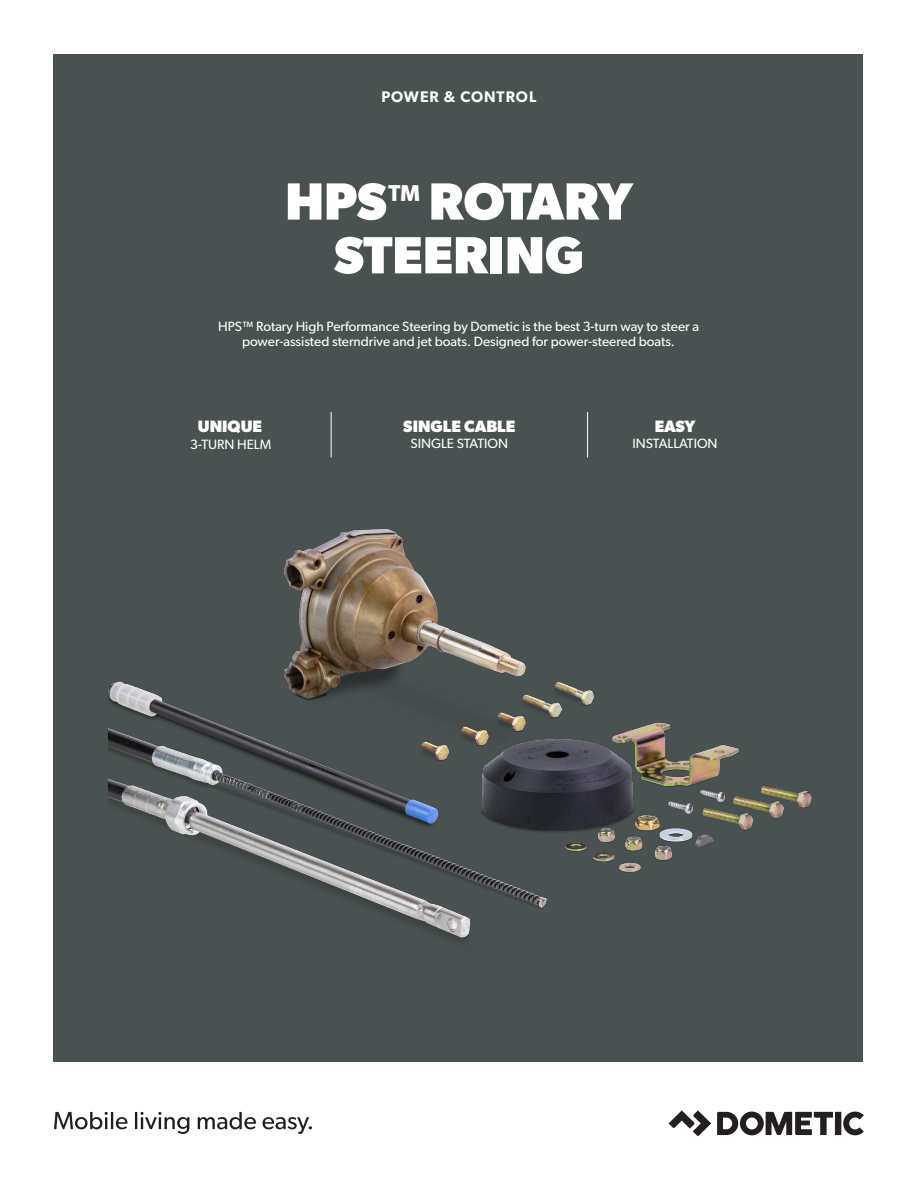
<style>
.page{position:relative;width:918px;height:1188px;background:#fff}
.page>*{position:absolute;margin:0;border:0;box-sizing:border-box;transform-origin:0 0}
.t1{font:700 52.5px "Gibson";color:#fff}
.t2{font:700 16.5px "Gibson";color:#fff}
.t3{font:600 15.3px "Gibson";letter-spacing:.065em;color:#fff}
.t4{font:13.5px/15px "Gibson";color:#fff;text-align:center}
</style>
<div class="page">
<svg style="left:54px;top:1112px;width:258px;height:22px"></svg>
<div style="left:53px;top:54px;width:810px;height:1008px;background:#4a5151"></div>
<hr style="left:331px;top:412px;width:1px;height:45px;background:#fff">
<hr style="left:587px;top:412px;width:1px;height:45px;background:#fff">
<img style="left:108px;top:529px;width:704px;height:412px">
<svg style="left:669px;top:1110px;width:42px;height:26px"></svg>
<svg style="left:717px;top:1112px;width:147px;height:23px"></svg>
<p class="t3" style="left:381px;top:87px;width:156px">POWER &amp; CONTROL</p>
<p class="t1" style="left:285px;top:170px;width:349px">HPS<sup>™</sup> ROTARY</p>
<p class="t1" style="left:334px;top:224px;width:251px">STEERING</p>
<p class="t4" style="left:218px;top:319px;width:482px">HPS™ Rotary High Performance Steering by Dometic is the best 3-turn way to steer a power-assisted sterndrive and jet boats. Designed for power-steered boats.</p>
<p class="t2" style="left:198px;top:416px;width:66px">UNIQUE</p>
<p class="t2" style="left:403px;top:416px;width:114px">SINGLE CABLE</p>
<p class="t4" style="left:411px;top:435px;width:99px">SINGLE STATION</p>
<p class="t4" style="left:190px;top:437px;width:83px">3-TURN HELM</p>
<p class="t2" style="left:655px;top:416px;width:42px">EASY</p>
<p class="t4" style="left:633px;top:435px;width:87px">INSTALLATION</p>
</div>
